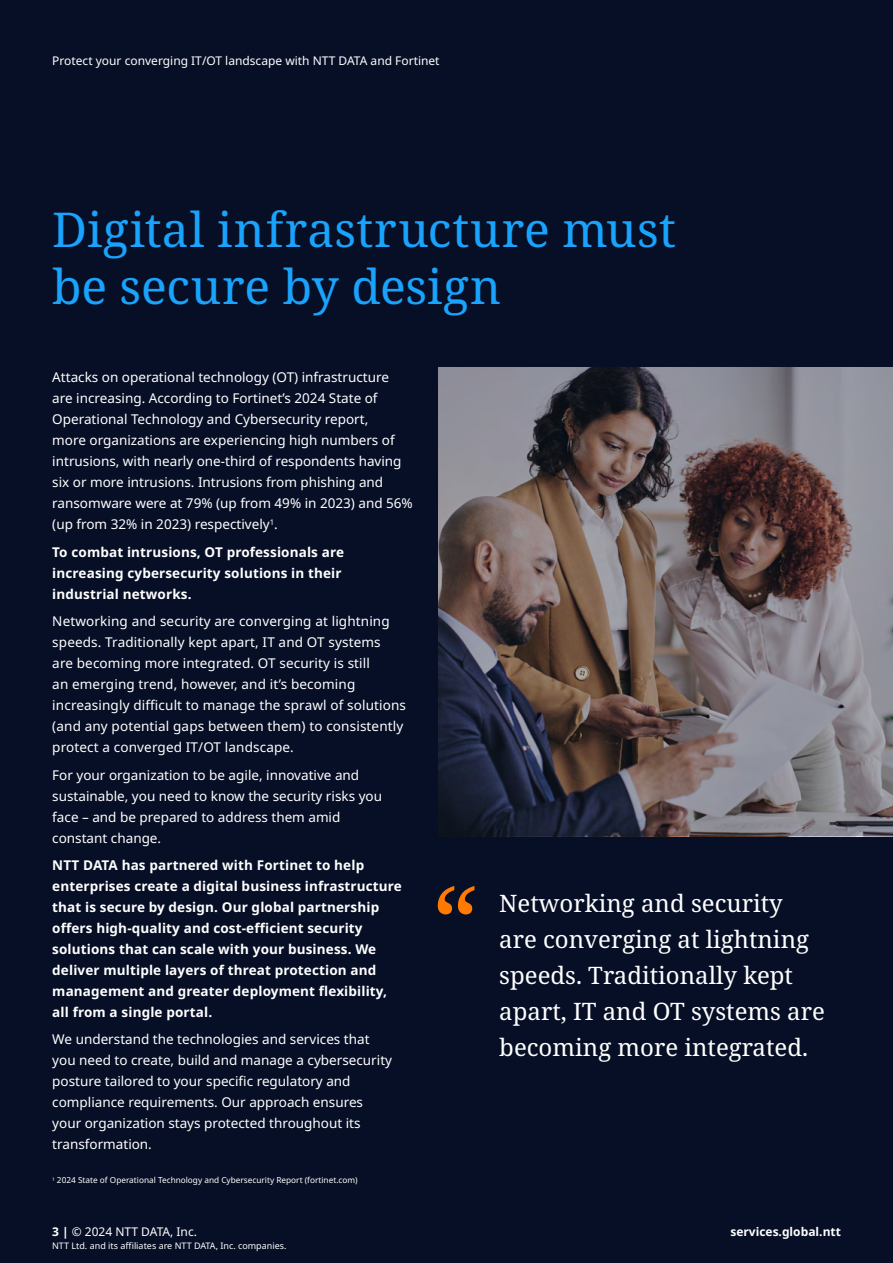
<style>
.page{position:relative;width:893px;height:1263px;background:#070f26}
.page>*{position:absolute;margin:0;border:0;box-sizing:border-box;transform-origin:0 0}
.HEADING_1_32pt{font:48px/57px "Noto Serif";letter-spacing:.005em;color:#19a3fc}
.QUOTATION_TEXT_16pt{font:24px/36px "Noto Serif";color:#fff}
.BODY_TEXT_9pt{font:13.5px/21px "Noto Sans";color:#fff}
.BODY_TEXT_9pt-2{font:700 13.5px/21px "Noto Sans";letter-spacing:.01em;color:#fff}
.t1{font:12px "Noto Sans";color:#fff}
.t2{font:700 12px "Noto Sans";color:#fff}
.t3{font:9px "Noto Sans";color:#fff}
.FOOTER_TEXT_5_5pt{font:8.25px "Noto Sans";color:#fff}
.s1{font-weight:700}
</style>
<div class="page">
<svg style="left:438px;top:886px;width:36px;height:28px"></svg>
<svg style="left:438px;top:368px;width:455px;height:468px"></svg>
<p class="t1" style="left:52px;top:54px;width:389px">Protect your converging IT/OT landscape with NTT DATA and Fortinet</p>
<p class="HEADING_1_32pt" style="left:52px;top:203px;width:625px">Digital infrastructure must be secure by design</p>
<p class="BODY_TEXT_9pt" style="left:52px;top:367px;width:362px">Attacks on operational technology (OT) infrastructure<br>are increasing. According to Fortinet’s 2024 State of Operational Technology and Cybersecurity report,<br>more organizations are experiencing high numbers of intrusions, with nearly one-third of respondents having six or more intrusions. Intrusions from phishing and ransomware were at 79% (up from 49% in 2023) and 56% (up from 32% in 2023) respectively<sup>1</sup>.</p>
<p class="BODY_TEXT_9pt-2" style="left:52px;top:541px;width:293px">To combat intrusions, OT professionals are increasing cybersecurity solutions in their industrial networks.</p>
<p class="BODY_TEXT_9pt" style="left:52px;top:611px;width:355px">Networking and security are converging at lightning speeds. Traditionally kept apart, IT and OT systems<br>are becoming more integrated. OT security is still<br>an emerging trend, however, and it’s becoming increasingly difficult to manage the sprawl of solutions (and any potential gaps between them) to consistently protect a converged IT/OT landscape.</p>
<p class="BODY_TEXT_9pt" style="left:52px;top:764px;width:331px">For your organization to be agile, innovative and sustainable, you need to know the security risks you face – and be prepared to address them amid constant change.</p>
<p class="BODY_TEXT_9pt-2" style="left:52px;top:855px;width:351px">NTT DATA has partnered with Fortinet to help enterprises create a digital business infrastructure that is secure by design. Our global partnership offers high-quality and cost-efficient security solutions that can scale with your business. We deliver multiple layers of threat protection and management and greater deployment flexibility, all from a single portal.</p>
<p class="BODY_TEXT_9pt" style="left:52px;top:1029px;width:341px">We understand the technologies and services that you need to create, build and manage a cybersecurity posture tailored to your specific regulatory and compliance requirements. Our approach ensures your organization stays protected throughout its transformation.</p>
<p class="FOOTER_TEXT_5_5pt" style="left:52px;top:1176px;width:307px"><sup>1</sup> 2024 State of Operational Technology and Cybersecurity Report (fortinet.com)</p>
<p class="t1" style="left:52px;top:1225px;width:146px"><span class="s1">3 |</span> © 2024 NTT DATA, Inc.</p>
<p class="t3" style="left:52px;top:1240px;width:236px">NTT Ltd. and its affiliates are NTT DATA, Inc. companies.</p>
<p class="QUOTATION_TEXT_16pt" style="left:499px;top:886px;width:327px">Networking and security are converging at lightning speeds. Traditionally kept apart, IT and OT systems are becoming more integrated.</p>
<p class="t2" style="left:730px;top:1225px;width:112px">services.global.ntt</p>
</div>
